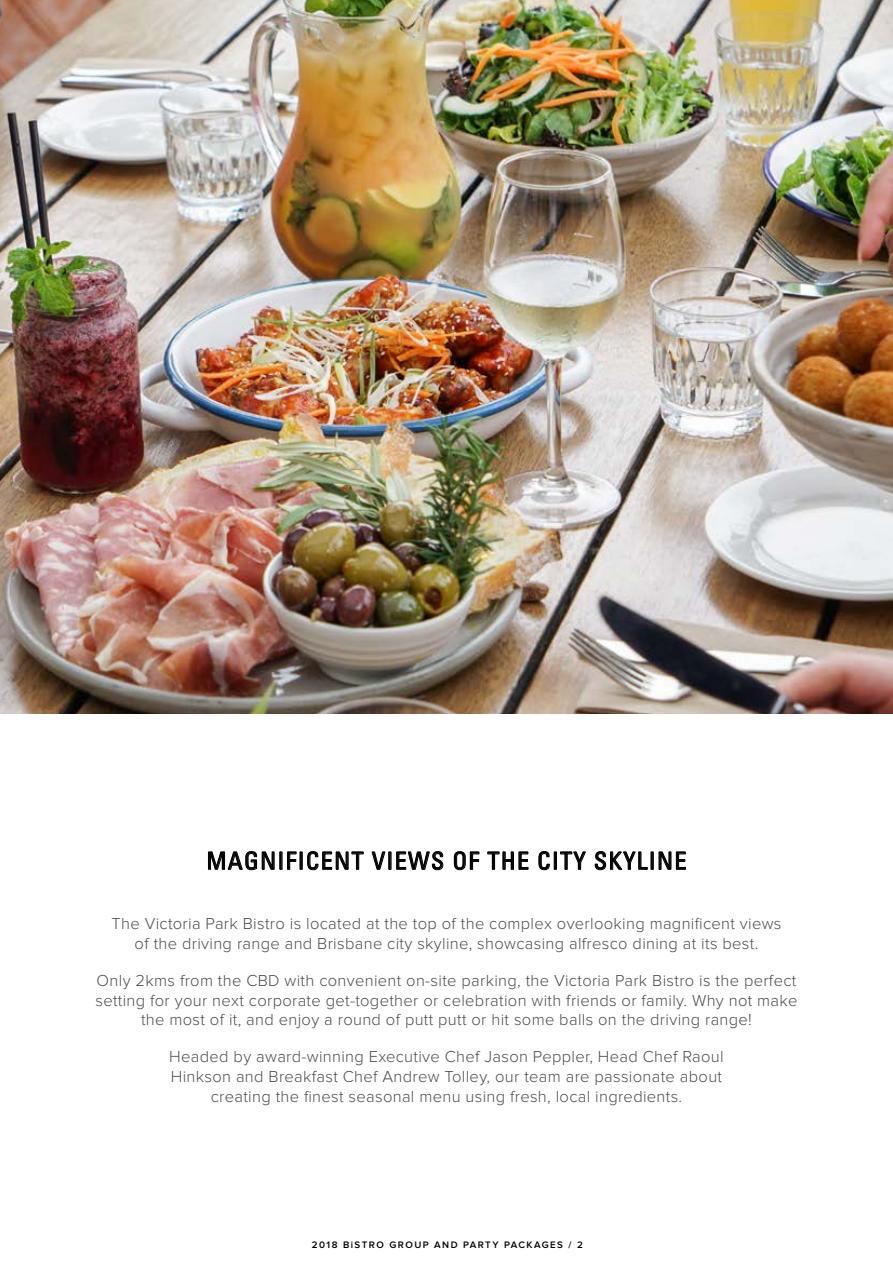
<style>
.page{position:relative;width:893px;height:1263px;background:#fff}
.page>*{position:absolute;margin:0;border:0;box-sizing:border-box;transform-origin:0 0}
.t1{font:condensed 24px "Univers LT Std";letter-spacing:.06em;color:#000}
.t2{font:300 16.5px/19.8px "Proxima Nova";letter-spacing:.02em;color:#4d4d4f;text-align:center}
.t3{font:600 9.75px "Proxima Nova";letter-spacing:.15em;color:#000}
</style>
<div class="page">
<svg style="left:208px;top:851px;width:66px;height:19px"></svg>
<svg style="left:280px;top:851px;width:84px;height:19px"></svg>
<svg style="left:372px;top:851px;width:71px;height:19px"></svg>
<svg style="left:454px;top:851px;width:25px;height:19px"></svg>
<svg style="left:488px;top:852px;width:40px;height:18px"></svg>
<svg style="left:539px;top:851px;width:11px;height:19px"></svg>
<div style="left:554px;top:852px;width:3px;height:17px;border:1px solid #000"></div>
<svg style="left:560px;top:852px;width:26px;height:18px"></svg>
<svg style="left:595px;top:851px;width:58px;height:19px"></svg>
<svg style="left:659px;top:852px;width:27px;height:18px"></svg>
<img style="left:0;top:0;width:893px;height:713px">
<h1 class="t1" style="left:207px;top:846px;width:481px">MAGNIFICENT VIEWS OF THE CITY SKYLINE</h1>
<p class="t2" style="left:112px;top:914px;width:671px">The Victoria Park Bistro is located at the top of the complex overlooking magnificent views of the driving range and Brisbane city skyline, showcasing alfresco dining at its best.</p>
<p class="t2" style="left:95px;top:971px;width:704px">Only 2kms from the CBD with convenient on-site parking, the Victoria Park Bistro is the perfect setting for your next corporate get-together or celebration with friends or family. Why not make the most of it, and enjoy a round of putt putt or hit some balls on the driving range!</p>
<p class="t2" style="left:169px;top:1047px;width:556px">Headed by award-winning Executive Chef Jason Peppler, Head Chef Raoul<br>Hinkson and Breakfast Chef Andrew Tolley, our team are passionate about creating the finest seasonal menu using fresh, local ingredients.</p>
<p class="t3" style="left:312px;top:1240px;width:272px">2018 BiSTRO GROUP AND PARTY PACKAGES / 2</p>
</div>
